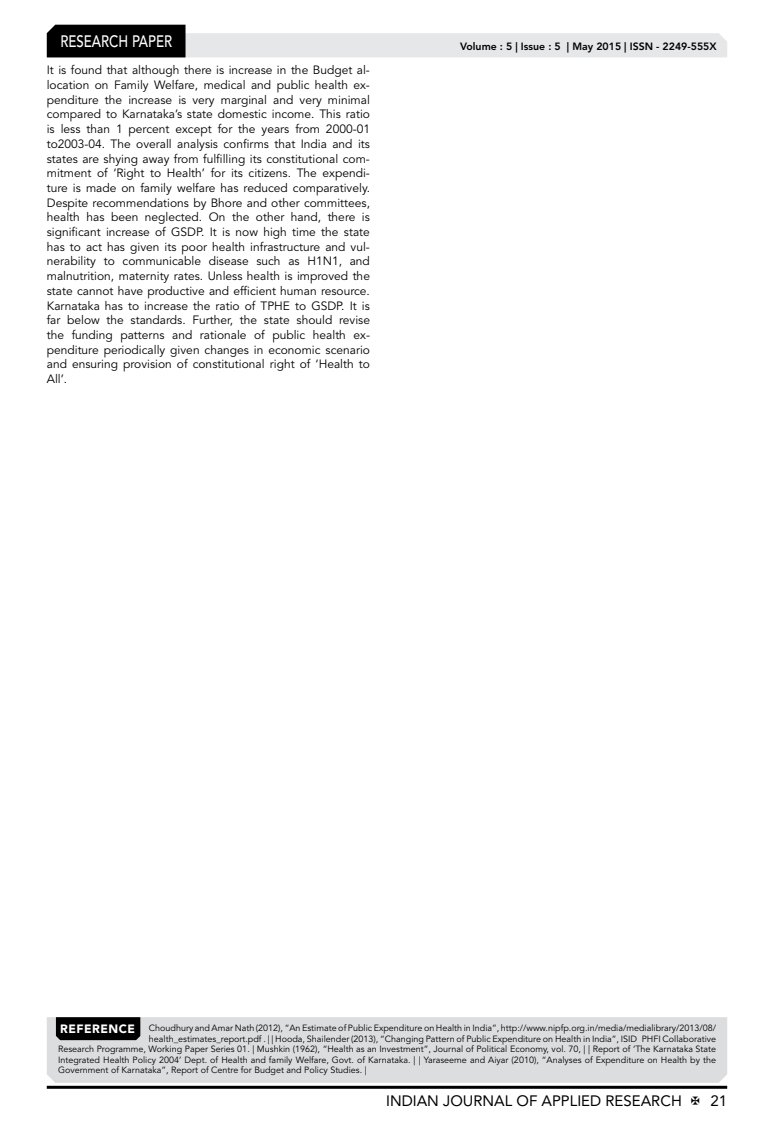
<style>
.page{position:relative;width:774px;height:1136px;background:#fff}
.page>*{position:absolute;margin:0;border:0;box-sizing:border-box;transform-origin:0 0}
.t1{font:500 16.5px "Avenir LT Std";color:#fff;scale:.8 1}
.t2{font:15px "Avenir LT Std";color:#000}
.t3{font:12px/14.7px "Avenir LT Std";color:#000;text-align:justify}
.t4{font:800 10.5px "Avenir LT Std";color:#000}
.t5{font:9px "Avenir LT Std";color:#000}
.s1{font-weight:900;font-size:12px;color:#fff}
</style>
<div class="page">
<hr style="left:47px;top:1085px;width:680px;height:3px;background:#000">
<svg style="left:47px;top:25px;width:680px;height:32px"></svg>
<div style="left:47px;top:1017px;width:680px;height:65px;background:#dcddde"></div>
<div style="left:56px;top:1017px;width:84px;height:22px;background:#000"></div>
<h1 class="t1" style="left:60px;top:32px;width:139px">RESEARCH PAPER</h1>
<p class="t3" style="left:47px;top:63px;width:325px">It is found that although there is increase in the Budget al&shy;location on Family Welfare, medical and public health ex&shy;penditure the increase is very marginal and very minimal compared to Karnataka’s state domestic income. This ratio is less than 1 percent except for the years from 2000-01 to2003-04. The overall analysis confirms that India and its states are shying away from fulfilling its constitutional com&shy;mitment of ‘Right to Health’ for its citizens. The expendi&shy;ture is made on family welfare has reduced comparatively.<br>Despite recommendations by Bhore and other committees, health has been neglected. On the other hand, there is significant increase of GSDP. It is now high time the state has to act has given its poor health infrastructure and vul&shy;nerability to communicable disease such as H1N1, and malnutrition, maternity rates. Unless health is improved the state cannot have productive and efficient human resource.<br>Karnataka has to increase the ratio of TPHE to GSDP. It is far below the standards. Further, the state should revise the funding patterns and rationale of public health ex&shy;penditure periodically given changes in economic scenario and ensuring provision of constitutional right of ‘Health to All’.</p>
<p class="t4" style="left:460px;top:41px;width:258px">Volume : 5 | Issue : 5 | May 2015 | ISSN - 2249-555X</p>
<p class="t5" style="left:60px;top:1022px;width:657px"><span class="s1">REFERENCE</span> Choudhury and Amar Nath (2012), “An Estimate of Public Expenditure on Health in India”, http://www.nipfp.org.in/media/medialibrary/2013/08/</p>
<p class="t5" style="left:149px;top:1033px;width:569px">health_estimates_report.pdf . | | Hooda, Shailender (2013), “Changing Pattern of Public Expenditure on Health in India”, ISID‐PHFI Collaborative</p>
<p class="t5" style="left:58px;top:1043px;width:660px">Research Programme, Working Paper Series 01. | Mushkin (1962), “Health as an Investment”, Journal of Political Economy, vol. 70, | | Report of ‘The Karnataka State</p>
<p class="t5" style="left:58px;top:1054px;width:659px">Integrated Health Policy 2004’ Dept. of Health and family Welfare, Govt. of Karnataka. | | Yaraseeme and Aiyar (2010), “Analyses of Expenditure on Health by the</p>
<p class="t5" style="left:58px;top:1064px;width:310px">Government of Karnataka”, Report of Centre for Budget and Policy Studies. |</p>
<p class="t2" style="left:386px;top:1091px;width:297px">INDIAN JOURNAL OF APPLIED RESEARCH</p>
<p class="t2" style="left:710px;top:1091px;width:18px">21</p>
</div>
